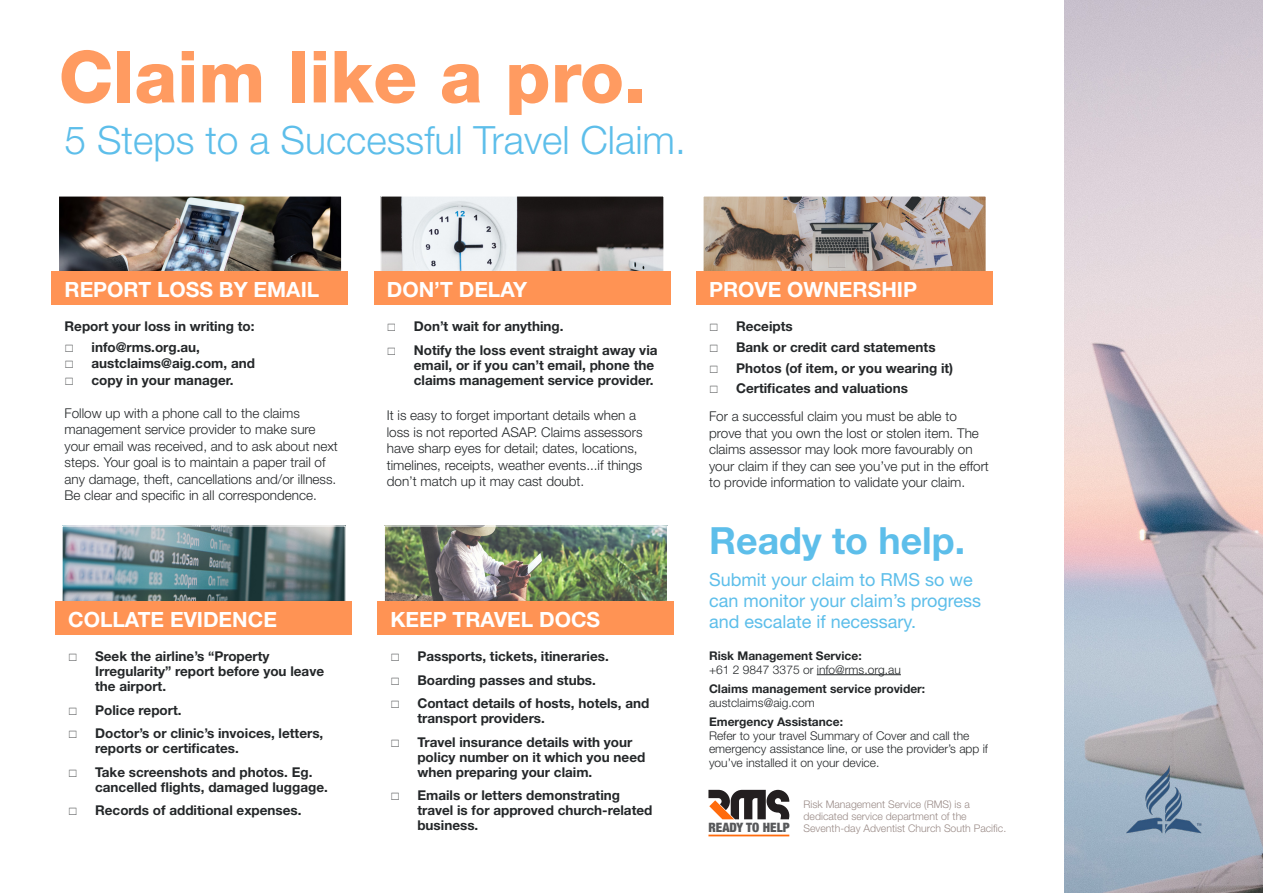
<style>
.page{position:relative;width:1263px;height:893px;background:#fff}
.page>*{position:absolute;margin:0;border:0;box-sizing:border-box;transform-origin:0 0}
.t1{font:800 72px "Helvetica Neue LT Std";color:#ff9b61}
.t2{font:300 39px "Helvetica Neue LT Std";color:#5dbeea}
.t3{font:700 37.5px "Helvetica Neue LT Std";color:#5dbeea}
.t4{font:700 21px "Helvetica Neue LT Std";color:#fff}
.t5{font:18px/21px "Helvetica Neue LT Std";color:#5dbeea}
.t6{font:700 13.5px/15px "Helvetica Neue LT Std";color:#242729}
.t7{font:300 13.5px/16.5px "Helvetica Neue LT Std";color:#242729}
.t8{font:900 condensed 12.9px "Helvetica Neue LT Std";color:#57585a}
.t9{font:300 12px/13.5px "Helvetica Neue LT Std";color:#242729}
.t10{font:700 12px/13.5px "Helvetica Neue LT Std";color:#242729}
.t11{font:300 10.5px/12px "Helvetica Neue LT Std";color:#9a8b87}
.s1{font-weight:700}
.s2{font-weight:300}
</style>
<div class="page">
<img style="left:1064px;top:0;width:199px;height:893px">
<img style="left:1111px;top:766px;width:104px;height:69px">
<img style="left:60px;top:197px;width:280px;height:75px">
<div style="left:58px;top:195px;width:284px;height:110px;border:1px solid #fff"></div>
<div style="left:51px;top:272px;width:297px;height:33px;background:#ff9354"></div>
<img style="left:382px;top:197px;width:280px;height:75px">
<div style="left:380px;top:195px;width:284px;height:110px;border:1px solid #fff"></div>
<div style="left:374px;top:272px;width:297px;height:33px;background:#ff9354"></div>
<img style="left:704px;top:197px;width:281px;height:75px">
<div style="left:702px;top:195px;width:285px;height:110px;border:1px solid #fff"></div>
<div style="left:696px;top:272px;width:297px;height:33px;background:#ff9354"></div>
<img style="left:64px;top:527px;width:280px;height:75px">
<div style="left:62px;top:525px;width:284px;height:110px;border:1px solid #fff"></div>
<img style="left:386px;top:527px;width:280px;height:75px">
<div style="left:384px;top:525px;width:284px;height:110px;border:1px solid #fff"></div>
<div style="left:55px;top:602px;width:297px;height:33px;background:#ff9354"></div>
<div style="left:378px;top:602px;width:296px;height:33px;background:#ff9354"></div>
<hr style="left:817px;top:674px;width:84px;height:1px;background:#242729">
<svg style="left:708px;top:790px;width:81px;height:29px"></svg>
<hr style="left:708px;top:835px;width:81px;height:1px;background:#ff6b0d">
<p class="t1" style="left:59px;top:34px;width:590px">Claim like a pro.</p>
<p class="t2" style="left:65px;top:116px;width:623px">5 Steps to a Successful Travel Claim.</p>
<p class="t4" style="left:65px;top:276px;width:256px">REPORT LOSS BY EMAIL</p>
<p class="t4" style="left:387px;top:276px;width:142px">DON’T DELAY</p>
<p class="t4" style="left:709px;top:276px;width:210px">PROVE OWNERSHIP</p>
<p class="t6" style="left:65px;top:319px;width:191px">Report your loss in writing to:</p>
<p class="t6" style="left:92px;top:339px;width:110px">info@rms.org.au,</p>
<p class="t6" style="left:92px;top:356px;width:165px">austclaims@aig.com, and</p>
<p class="t6" style="left:92px;top:372px;width:144px">copy in your manager.</p>
<p class="t7" style="left:65px;top:405px;width:275px">Follow up with a phone call to the claims management service provider to make sure your email was received, and to ask about next steps. Your goal is to maintain a paper trail of any damage, theft, cancellations and/or illness.<br>Be clear and specific in all correspondence.</p>
<p class="t6" style="left:414px;top:319px;width:151px">Don’t wait for anything.</p>
<p class="t6" style="left:414px;top:342px;width:245px">Notify the loss event straight away via email, or if you can’t email, phone the claims management service provider.</p>
<p class="t7" style="left:387px;top:407px;width:257px">It is easy to forget important details when a loss is not reported ASAP. Claims assessors have sharp eyes for detail; dates, locations, timelines, receipts, weather events...if things don’t match up it may cast doubt.</p>
<p class="t4" style="left:68px;top:606px;width:210px">COLLATE EVIDENCE</p>
<p class="t4" style="left:390px;top:606px;width:211px">KEEP TRAVEL DOCS</p>
<p class="t6" style="left:95px;top:648px;width:230px">Seek the airline’s “Property<br>Irregularity” report before you leave the airport.</p>
<p class="t6" style="left:95px;top:702px;width:88px">Police report.</p>
<p class="t6" style="left:95px;top:725px;width:230px">Doctor’s or clinic’s invoices, letters, reports or certificates.</p>
<p class="t6" style="left:95px;top:764px;width:234px">Take screenshots and photos. Eg. cancelled flights, damaged luggage.</p>
<p class="t6" style="left:95px;top:802px;width:208px">Records of additional expenses.</p>
<p class="t6" style="left:417px;top:648px;width:193px">Passports, tickets, itineraries.</p>
<p class="t6" style="left:417px;top:672px;width:180px">Boarding passes and stubs.</p>
<p class="t6" style="left:417px;top:695px;width:233px">Contact details of hosts, hotels, and transport providers.</p>
<p class="t6" style="left:417px;top:734px;width:229px">Travel insurance details with your policy number on it which you need when preparing your claim.</p>
<p class="t6" style="left:417px;top:787px;width:237px">Emails or letters demonstrating travel is for approved church-related business.</p>
<p class="t6" style="left:736px;top:319px;width:58px">Receipts</p>
<p class="t6" style="left:736px;top:339px;width:201px">Bank or credit card statements</p>
<p class="t6" style="left:736px;top:360px;width:219px">Photos (of item, or you wearing it)</p>
<p class="t6" style="left:736px;top:381px;width:173px">Certificates and valuations</p>
<p class="t7" style="left:709px;top:408px;width:281px">For a successful claim you must be able to prove that you own the lost or stolen item. The claims assessor may look more favourably on your claim if they can see you’ve put in the effort to provide information to validate your claim.</p>
<p class="t3" style="left:709px;top:517px;width:258px">Ready to help.</p>
<p class="t5" style="left:709px;top:568px;width:274px">Submit your claim to RMS so we can monitor your claim’s progress and escalate if necessary.</p>
<p class="t9" style="left:709px;top:649px;width:193px"><span class="s1">Risk Management Service:<br></span>+61 2 9847 3375 or info@rms.org.au</p>
<p class="t10" style="left:709px;top:682px;width:218px">Claims management service provider: <span class="s2">austclaims@aig.com</span></p>
<p class="t9" style="left:709px;top:715px;width:280px"><span class="s1">Emergency Assistance:<br></span>Refer to your travel Summary of Cover and call the emergency assistance line, or use the provider’s app if you’ve installed it on your device.</p>
<p class="t8" style="left:708px;top:819px;width:83px">READY TO HELP</p>
<p class="t11" style="left:803px;top:798px;width:204px">Risk Management Service (RMS) is a dedicated service department of the<br>Seventh-day Adventist Church South Pacific.</p>
</div>
